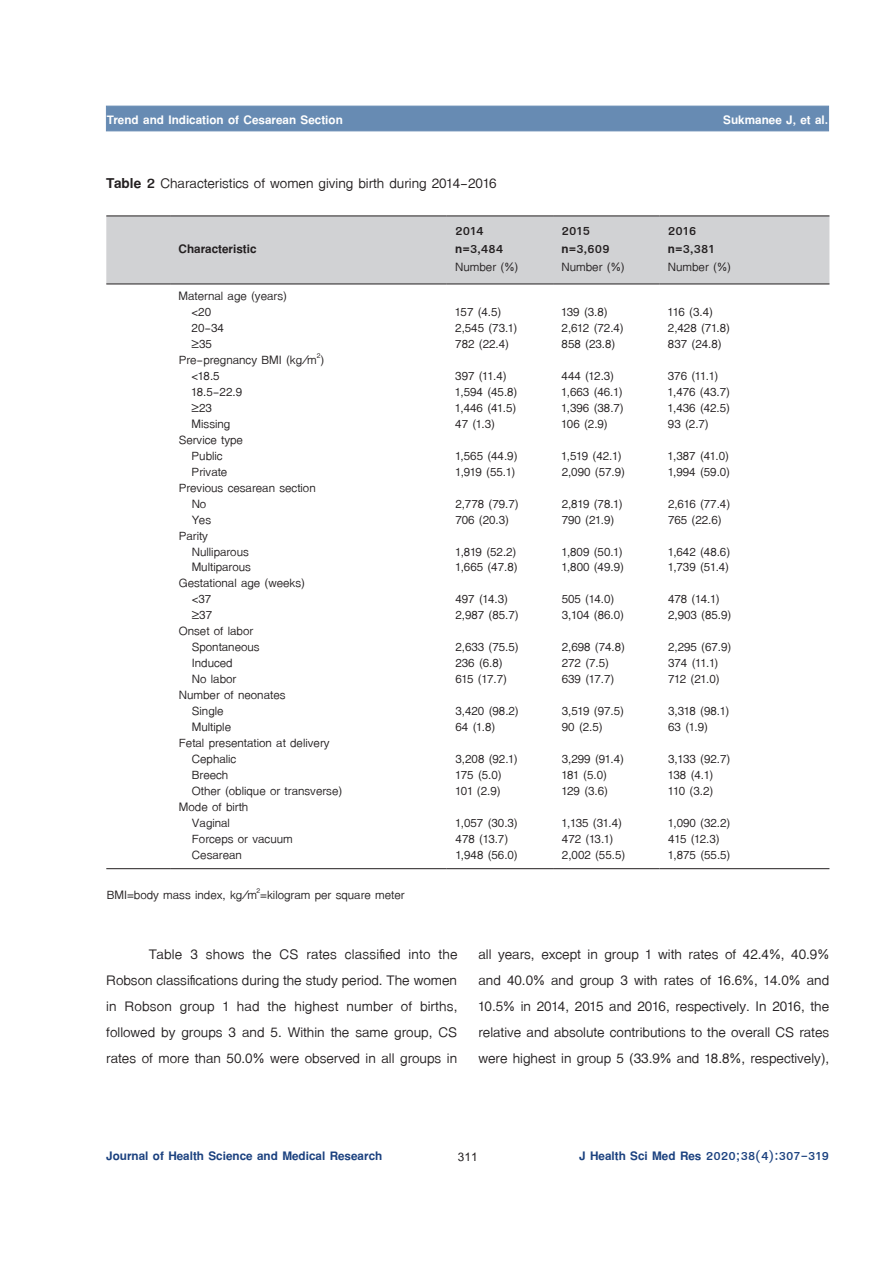
<style>
.page{position:relative;width:893px;height:1263px;background:#fff}
.page>*{position:absolute;margin:0;border:0;box-sizing:border-box;transform-origin:0 0}
.t1{font:21px/26px "TF Lanna";color:#231f20;text-align:justify}
.t2{font:18px/15.9px "TF Lanna";color:#231f20}
.t3{font:700 18px "TF Lanna";color:#1b417f}
.t4{font:700 18px "TF Lanna";color:#fff}
.t5{font:700 18px/18px "TF Lanna";color:#231f20}
.t6{font:700 18px "Cordia UPC";color:#231f20}
.s1{font-weight:700}
</style>
<div class="page">
<div style="left:106px;top:106px;width:723px;height:25px;background:#678bb3"></div>
<div style="left:106px;top:217px;width:723px;height:67px;background:#d1d2d4"></div>
<hr style="left:106px;top:216px;width:64px;height:1px;background:#231f20">
<hr style="left:170px;top:216px;width:277px;height:1px;background:#231f20">
<hr style="left:447px;top:216px;width:106px;height:1px;background:#231f20">
<hr style="left:553px;top:216px;width:106px;height:1px;background:#231f20">
<hr style="left:659px;top:216px;width:170px;height:1px;background:#231f20">
<hr style="left:106px;top:284px;width:64px;height:1px;background:#231f20">
<hr style="left:170px;top:284px;width:277px;height:1px;background:#231f20">
<hr style="left:447px;top:284px;width:106px;height:1px;background:#231f20">
<hr style="left:553px;top:284px;width:106px;height:1px;background:#231f20">
<hr style="left:659px;top:284px;width:170px;height:1px;background:#231f20">
<hr style="left:106px;top:868px;width:64px;height:1px;background:#231f20">
<hr style="left:170px;top:868px;width:277px;height:1px;background:#231f20">
<hr style="left:447px;top:868px;width:106px;height:1px;background:#231f20">
<hr style="left:553px;top:868px;width:106px;height:1px;background:#231f20">
<hr style="left:659px;top:868px;width:170px;height:1px;background:#231f20">
<p class="t4" style="left:107px;top:109px;width:238px">Trend and Indication of Cesarean Section</p>
<p class="t4" style="left:723px;top:108px;width:106px">Sukmanee J, et al.</p>
<p class="t1" style="left:106px;top:170px;width:392px"><span class="s1">Table 2</span> Characteristics of women giving birth during 2014-2016</p>
<p class="t5" style="left:179px;top:239px;width:79px">Characteristic</p>
<p class="t5" style="left:455px;top:221px;width:50px">2014 n=3,484</p>
<p class="t2" style="left:455px;top:259px;width:65px">Number (%)</p>
<p class="t5" style="left:562px;top:221px;width:50px">2015 n=3,609</p>
<p class="t2" style="left:562px;top:259px;width:65px">Number (%)</p>
<p class="t5" style="left:668px;top:221px;width:48px">2016 n=3,381</p>
<p class="t2" style="left:668px;top:259px;width:65px">Number (%)</p>
<p class="t2" style="left:192px;top:287px;width:97px;line-height:16.6px;text-indent:-13px">Maternal age (years) &lt;20</p>
<p class="t2" style="left:455px;top:304px;width:48px">157 (4.5)</p>
<p class="t2" style="left:562px;top:304px;width:48px">139 (3.8)</p>
<p class="t2" style="left:668px;top:304px;width:47px">116 (3.4)</p>
<p class="t2" style="left:192px;top:320px;width:34px">20-34</p>
<p class="t2" style="left:455px;top:320px;width:64px">2,545 (73.1)</p>
<p class="t2" style="left:562px;top:320px;width:64px">2,612 (72.4)</p>
<p class="t2" style="left:668px;top:320px;width:64px">2,428 (71.8)</p>
<p class="t2" style="left:192px;top:336px;width:22px">≥35</p>
<p class="t2" style="left:455px;top:336px;width:55px">782 (22.4)</p>
<p class="t2" style="left:562px;top:336px;width:55px">858 (23.8)</p>
<p class="t2" style="left:668px;top:336px;width:55px">837 (24.8)</p>
<p class="t2" style="left:192px;top:352px;width:134px;text-indent:-13px">Pre-pregnancy BMI (kg/m<sup>2</sup>) &lt;18.5</p>
<p class="t2" style="left:455px;top:368px;width:53px">397 (11.4)</p>
<p class="t2" style="left:562px;top:368px;width:54px">444 (12.3)</p>
<p class="t2" style="left:668px;top:368px;width:52px">376 (11.1)</p>
<p class="t2" style="left:192px;top:384px;width:52px">18.5-22.9</p>
<p class="t2" style="left:455px;top:384px;width:64px">1,594 (45.8)</p>
<p class="t2" style="left:562px;top:384px;width:63px">1,663 (46.1)</p>
<p class="t2" style="left:668px;top:384px;width:64px">1,476 (43.7)</p>
<p class="t2" style="left:192px;top:400px;width:22px">≥23</p>
<p class="t2" style="left:455px;top:400px;width:63px">1,446 (41.5)</p>
<p class="t2" style="left:562px;top:400px;width:64px">1,396 (38.7)</p>
<p class="t2" style="left:668px;top:400px;width:64px">1,436 (42.5)</p>
<p class="t2" style="left:192px;top:416px;width:40px">Missing</p>
<p class="t2" style="left:455px;top:416px;width:41px">47 (1.3)</p>
<p class="t2" style="left:562px;top:416px;width:48px">106 (2.9)</p>
<p class="t2" style="left:668px;top:416px;width:42px">93 (2.7)</p>
<p class="t2" style="left:179px;top:432px;width:66px;text-align:center">Service type<br>Public</p>
<p class="t2" style="left:455px;top:448px;width:64px">1,565 (44.9)</p>
<p class="t2" style="left:562px;top:448px;width:61px">1,519 (42.1)</p>
<p class="t2" style="left:668px;top:448px;width:63px">1,387 (41.0)</p>
<p class="t2" style="left:192px;top:464px;width:37px">Private</p>
<p class="t2" style="left:455px;top:464px;width:61px">1,919 (55.1)</p>
<p class="t2" style="left:562px;top:464px;width:65px">2,090 (57.9)</p>
<p class="t2" style="left:668px;top:464px;width:64px">1,994 (59.0)</p>
<p class="t2" style="left:192px;top:480px;width:126px;text-indent:-13px">Previous cesarean section<br>No</p>
<p class="t2" style="left:455px;top:496px;width:65px">2,778 (79.7)</p>
<p class="t2" style="left:562px;top:496px;width:63px">2,819 (78.1)</p>
<p class="t2" style="left:668px;top:496px;width:64px">2,616 (77.4)</p>
<p class="t2" style="left:192px;top:512px;width:21px">Yes</p>
<p class="t2" style="left:455px;top:512px;width:55px">706 (20.3)</p>
<p class="t2" style="left:562px;top:512px;width:54px">790 (21.9)</p>
<p class="t2" style="left:668px;top:512px;width:55px">765 (22.6)</p>
<p class="t2" style="left:192px;top:528px;width:59px;text-indent:-13px">Parity<br>Nulliparous</p>
<p class="t2" style="left:455px;top:544px;width:63px">1,819 (52.2)</p>
<p class="t2" style="left:562px;top:544px;width:63px">1,809 (50.1)</p>
<p class="t2" style="left:668px;top:544px;width:64px">1,642 (48.6)</p>
<p class="t2" style="left:192px;top:559px;width:61px">Multiparous</p>
<p class="t2" style="left:455px;top:559px;width:64px">1,665 (47.8)</p>
<p class="t2" style="left:562px;top:559px;width:64px">1,800 (49.9)</p>
<p class="t2" style="left:668px;top:559px;width:63px">1,739 (51.4)</p>
<p class="t2" style="left:192px;top:575px;width:115px;text-indent:-13px">Gestational age (weeks) &lt;37</p>
<p class="t2" style="left:455px;top:591px;width:54px">497 (14.3)</p>
<p class="t2" style="left:562px;top:591px;width:54px">505 (14.0)</p>
<p class="t2" style="left:668px;top:591px;width:53px">478 (14.1)</p>
<p class="t2" style="left:192px;top:607px;width:22px">≥37</p>
<p class="t2" style="left:455px;top:607px;width:65px">2,987 (85.7)</p>
<p class="t2" style="left:562px;top:607px;width:64px">3,104 (86.0)</p>
<p class="t2" style="left:668px;top:607px;width:65px">2,903 (85.9)</p>
<p class="t2" style="left:192px;top:623px;width:69px;text-indent:-13px">Onset of labor<br>Spontaneous</p>
<p class="t2" style="left:455px;top:639px;width:65px">2,633 (75.5)</p>
<p class="t2" style="left:562px;top:639px;width:65px">2,698 (74.8)</p>
<p class="t2" style="left:668px;top:639px;width:65px">2,295 (67.9)</p>
<p class="t2" style="left:192px;top:655px;width:42px">Induced</p>
<p class="t2" style="left:455px;top:655px;width:49px">236 (6.8)</p>
<p class="t2" style="left:562px;top:655px;width:49px">272 (7.5)</p>
<p class="t2" style="left:668px;top:655px;width:52px">374 (11.1)</p>
<p class="t2" style="left:192px;top:671px;width:46px">No labor</p>
<p class="t2" style="left:455px;top:671px;width:53px">615 (17.7)</p>
<p class="t2" style="left:562px;top:671px;width:54px">639 (17.7)</p>
<p class="t2" style="left:668px;top:671px;width:53px">712 (21.0)</p>
<p class="t2" style="left:192px;top:687px;width:95px;text-indent:-13px">Number of neonates<br>Single</p>
<p class="t2" style="left:456px;top:703px;width:65px">3,420 (98.2)</p>
<p class="t2" style="left:562px;top:703px;width:64px">3,519 (97.5)</p>
<p class="t2" style="left:668px;top:703px;width:63px">3,318 (98.1)</p>
<p class="t2" style="left:192px;top:719px;width:41px">Multiple</p>
<p class="t2" style="left:456px;top:719px;width:41px">64 (1.8)</p>
<p class="t2" style="left:562px;top:719px;width:42px">90 (2.5)</p>
<p class="t2" style="left:668px;top:719px;width:41px">63 (1.9)</p>
<p class="t2" style="left:192px;top:735px;width:139px;text-indent:-13px">Fetal presentation at delivery<br>Cephalic</p>
<p class="t2" style="left:456px;top:751px;width:64px">3,208 (92.1)</p>
<p class="t2" style="left:562px;top:751px;width:64px">3,299 (91.4)</p>
<p class="t2" style="left:668px;top:751px;width:64px">3,133 (92.7)</p>
<p class="t2" style="left:192px;top:767px;width:38px">Breech</p>
<p class="t2" style="left:456px;top:767px;width:48px">175 (5.0)</p>
<p class="t2" style="left:562px;top:767px;width:47px">181 (5.0)</p>
<p class="t2" style="left:668px;top:767px;width:47px">138 (4.1)</p>
<p class="t2" style="left:192px;top:783px;width:152px">Other (oblique or transverse)</p>
<p class="t2" style="left:456px;top:783px;width:47px">101 (2.9)</p>
<p class="t2" style="left:562px;top:783px;width:48px">129 (3.6)</p>
<p class="t2" style="left:668px;top:783px;width:47px">110 (3.2)</p>
<p class="t2" style="left:179px;top:799px;width:71px;text-align:center">Mode of birth<br>Vaginal</p>
<p class="t2" style="left:456px;top:815px;width:64px">1,057 (30.3)</p>
<p class="t2" style="left:562px;top:815px;width:61px">1,135 (31.4)</p>
<p class="t2" style="left:668px;top:815px;width:64px">1,090 (32.2)</p>
<p class="t2" style="left:192px;top:831px;width:102px">Forceps or vacuum</p>
<p class="t2" style="left:456px;top:831px;width:54px">478 (13.7)</p>
<p class="t2" style="left:562px;top:831px;width:53px">472 (13.1)</p>
<p class="t2" style="left:668px;top:831px;width:53px">415 (12.3)</p>
<p class="t2" style="left:192px;top:847px;width:51px">Cesarean</p>
<p class="t2" style="left:456px;top:847px;width:64px">1,948 (56.0)</p>
<p class="t2" style="left:562px;top:847px;width:65px">2,002 (55.5)</p>
<p class="t2" style="left:668px;top:847px;width:64px">1,875 (55.5)</p>
<p class="t2" style="left:107px;top:887px;width:299px">BMI=body mass index, kg/m<sup>2</sup>=kilogram per square meter</p>
<p class="t1" style="left:106px;top:941px;width:353px;text-indent:43px">Table 3 shows the CS rates classified into the Robson classifications during the study period. The women in Robson group 1 had the highest number of births, followed by groups 3 and 5. Within the same group, CS rates of more than 50.0% were observed in all groups in</p>
<p class="t1" style="left:478px;top:941px;width:352px">all years, except in group 1 with rates of 42.4%, 40.9% and 40.0% and group 3 with rates of 16.6%, 14.0% and 10.5% in 2014, 2015 and 2016, respectively. In 2016, the relative and absolute contributions to the overall CS rates were highest in group 5 (33.9% and 18.8%, respectively),</p>
<p class="t3" style="left:106px;top:1145px;width:277px">Journal of Health Science and Medical Research</p>
<p class="t6" style="left:458px;top:1146px;width:21px">311</p>
<p class="t3" style="left:579px;top:1145px;width:251px">J Health Sci Med Res 2020;38(4):307-319</p>
</div>
